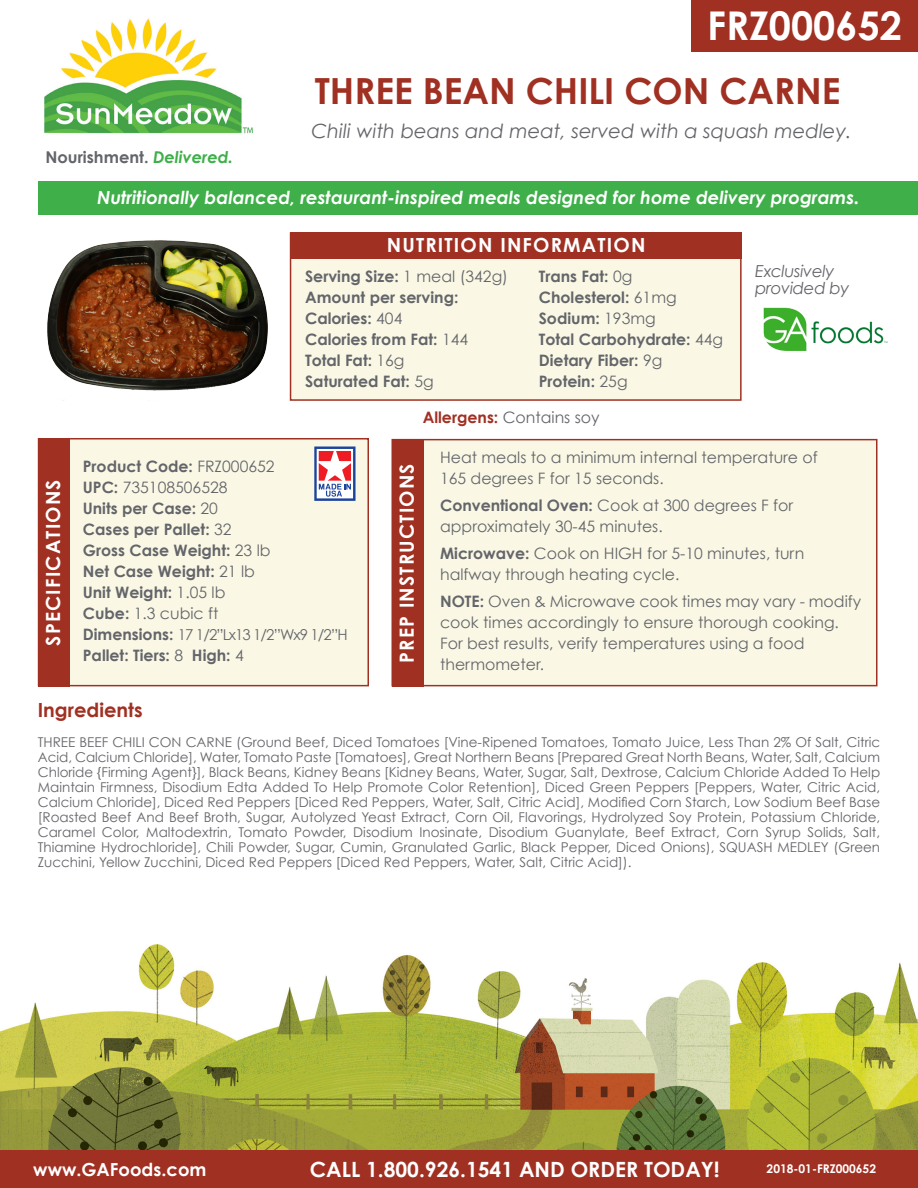
<style>
.page{position:relative;width:918px;height:1188px;background:#fff}
.page>*{position:absolute;margin:0;border:0;box-sizing:border-box;transform-origin:0 0}
.t1{font:700 39.6px "Century Gothic";color:#fff}
.t2{font:700 36px "Century Gothic";color:#a03022}
.t3{font:700 21px "Century Gothic";color:#fff}
.t4{font:italic 19.65px "Century Gothic";color:#64656a}
.t5{font:700 19.5px "Century Gothic";letter-spacing:.06em;color:#fff}
.t6{font:700 19.5px "Century Gothic";color:#a03022}
.t7{font:italic 700 18px "Century Gothic";color:#fff}
.t8{font:700 18px "Century Gothic";color:#fff}
.t9{font:italic 16.5px "Century Gothic";letter-spacing:-.02em;color:#64656a}
.t10{font:700 16.2px "Century Gothic";color:#64656a}
.t11{font:15.75px/21px "Century Gothic";color:#64656a}
.t12{font:700 15.75px/21px "Century Gothic";color:#64656a}
.t13{font:15px "Century Gothic";letter-spacing:-.06em;color:#64656a}
.t14{font:13.5px/15px "Century Gothic";color:#64656a;text-align:justify}
.t15{font:700 12px "Century Gothic";color:#fff}
.s1{font-style:italic;color:#3eaf49}
.s2{font-weight:400}
.s3{font-weight:700}
.s4{font-weight:700;font-size:15.75px}
.s5{font-weight:700;color:#a03022}
</style>
<div class="page">
<div style="left:392px;top:439px;width:486px;height:247px;background:#faf8e5;border:2px solid #a03022"></div>
<img style="left:0;top:944px;width:918px;height:206px">
<div style="left:0;top:1150px;width:918px;height:38px;background:#a03022"></div>
<div style="left:290px;top:232px;width:452px;height:169px;background:#faf8e5;border:2px solid #a03022"></div>
<div style="left:691px;top:0;width:227px;height:51px;background:#a03022"></div>
<img style="left:44px;top:18px;width:209px;height:116px">
<div style="left:291px;top:232px;width:451px;height:27px;background:#a03022"></div>
<div style="left:38px;top:438px;width:331px;height:248px;background:#faf8e5;border:2px solid #a03022"></div>
<div style="left:38px;top:438px;width:32px;height:248px;background:#a03022"></div>
<div style="left:392px;top:439px;width:31px;height:247px;background:#a03022"></div>
<img style="left:763px;top:307px;width:125px;height:44px">
<div style="left:38px;top:181px;width:880px;height:34px;background:#3eaf49"></div>
<svg style="left:314px;top:446px;width:42px;height:55px;background:#c09bb2"></svg>
<img style="left:47px;top:240px;width:221px;height:151px">
<p class="t1" style="left:707px;top:1px;width:196px">FRZ000652</p>
<p class="t10" style="left:46px;top:147px;width:189px">Nourishment. <span class="s1">Delivered.</span></p>
<p class="t2" style="left:315px;top:68px;width:527px">THREE BEAN CHILI CON CARNE</p>
<p class="t4" style="left:311px;top:119px;width:542px">Chili with beans and meat, served with a squash medley.</p>
<p class="t7" style="left:97px;top:186px;width:764px">Nutritionally balanced, restaurant-inspired meals designed for home delivery programs.</p>
<p class="t5" style="left:41px;top:646px;width:168px;rotate:-90deg">SPECIFICATIONS</p>
<p class="t5" style="left:387px;top:232px;width:260px">NUTRITION INFORMATION</p>
<p class="t12" style="left:305px;top:265px;width:204px">Serving Size: <span class="s2">1 meal (342g)<br></span>Amount per serving:<br>Calories: <span class="s2">404<br></span>Calories from Fat: <span class="s2">144<br></span>Total Fat: <span class="s2">16g<br></span>Saturated Fat: <span class="s2">5g</span></p>
<p class="t12" style="left:539px;top:265px;width:95px">Trans Fat: <span class="s2">0g</span></p>
<p class="t12" style="left:539px;top:286px;width:139px">Cholesterol: <span class="s2">61mg</span></p>
<p class="t12" style="left:539px;top:307px;width:119px">Sodium: <span class="s2">193mg</span></p>
<p class="t12" style="left:539px;top:328px;width:186px">Total Carbohydrate: <span class="s2">44g</span></p>
<p class="t12" style="left:539px;top:349px;width:125px">Dietary Fiber: <span class="s2">9g</span></p>
<p class="t12" style="left:539px;top:370px;width:90px">Protein: <span class="s2">25g</span></p>
<p class="t9" style="left:755px;top:261px;width:81px">Exclusively</p>
<p class="t9" style="left:755px;top:278px;width:96px">provided by</p>
<p class="t12" style="left:83px;top:455px;width:193px">Product Code: <span class="s2">FRZ000652</span></p>
<p class="t11" style="left:83px;top:476px;width:146px"><span class="s3">UPC:</span> 735108506528</p>
<p class="t12" style="left:83px;top:497px;width:137px">Units per Case: <span class="s2">20</span></p>
<p class="t12" style="left:83px;top:518px;width:150px">Cases per Pallet: <span class="s2">32</span></p>
<p class="t12" style="left:83px;top:539px;width:189px">Gross Case Weight: <span class="s2">23 lb</span></p>
<p class="t12" style="left:83px;top:560px;width:174px">Net Case Weight: <span class="s2">21 lb</span></p>
<p class="t12" style="left:83px;top:581px;width:144px">Unit Weight: <span class="s2">1.05 lb</span></p>
<p class="t11" style="left:83px;top:602px;width:137px"><span class="s3">Cube:</span> 1.3 cubic ft</p>
<p class="t13" style="left:83px;top:625px;width:266px"><span class="s4">Dimensions:</span> 17 1/2”Lx13 1/2”Wx9 1/2”H</p>
<p class="t12" style="left:83px;top:644px;width:163px">Pallet: Tiers: <span class="s2">8</span> High: <span class="s2">4</span></p>
<p class="t5" style="left:394px;top:663px;width:201px;rotate:-90deg">PREP INSTRUCTIONS</p>
<p class="t11" style="left:423px;top:407px;width:178px"><span class="s5">Allergens:</span> Contains soy</p>
<p class="t11" style="left:440px;top:446px;width:379px">Heat meals to a minimum internal temperature of</p>
<p class="t11" style="left:440px;top:467px;width:225px">165 degrees F for 15 seconds.</p>
<p class="t11" style="left:440px;top:494px;width:355px"><span class="s3">Conventional Oven:</span> Cook at 300 degrees F for</p>
<p class="t11" style="left:440px;top:515px;width:224px">approximately 30-45 minutes.</p>
<p class="t11" style="left:440px;top:542px;width:366px"><span class="s3">Microwave:</span> Cook on HIGH for 5-10 minutes, turn</p>
<p class="t11" style="left:440px;top:563px;width:241px">halfway through heating cycle.</p>
<p class="t11" style="left:440px;top:590px;width:423px"><span class="s3">NOTE:</span> Oven &amp; Microwave cook times may vary - modify cook times accordingly to ensure thorough cooking.</p>
<p class="t11" style="left:440px;top:632px;width:366px">For best results, verify temperatures using a food</p>
<p class="t11" style="left:440px;top:653px;width:105px">thermometer.</p>
<p class="t6" style="left:38px;top:697px;width:106px">Ingredients</p>
<p class="t14" style="left:38px;top:734px;width:844px">THREE BEEF CHILI CON CARNE (Ground Beef, Diced Tomatoes [Vine-Ripened Tomatoes, Tomato Juice, Less Than 2% Of Salt, Citric Acid, Calcium Chloride], Water, Tomato Paste [Tomatoes], Great Northern Beans [Prepared Great North Beans, Water, Salt, Calcium Chloride {Firming Agent}], Black Beans, Kidney Beans [Kidney Beans, Water, Sugar, Salt, Dextrose, Calcium Chloride Added To Help Maintain Firmness, Disodium Edta Added To Help Promote Color Retention], Diced Green Peppers [Peppers, Water, Citric Acid, Calcium Chloride], Diced Red Peppers [Diced Red Peppers, Water, Salt, Citric Acid], Modified Corn Starch, Low Sodium Beef Base [Roasted Beef And Beef Broth, Sugar, Autolyzed Yeast Extract, Corn Oil, Flavorings, Hydrolyzed Soy Protein, Potassium Chloride, Caramel Color, Maltodextrin, Tomato Powder, Disodium Inosinate, Disodium Guanylate, Beef Extract, Corn Syrup Solids, Salt, Thiamine Hydrochloride], Chili Powder, Sugar, Cumin, Granulated Garlic, Black Pepper, Diced Onions), SQUASH MEDLEY (Green Zucchini, Yellow Zucchini, Diced Red Peppers [Diced Red Peppers, Water, Salt, Citric Acid]).</p>
<p class="t8" style="left:33px;top:1158px;width:175px">www.GAFoods.com</p>
<p class="t3" style="left:310px;top:1156px;width:411px">CALL 1.800.926.1541 AND ORDER TODAY!</p>
<p class="t15" style="left:767px;top:1161px;width:111px">2018-01-FRZ000652</p>
</div>
